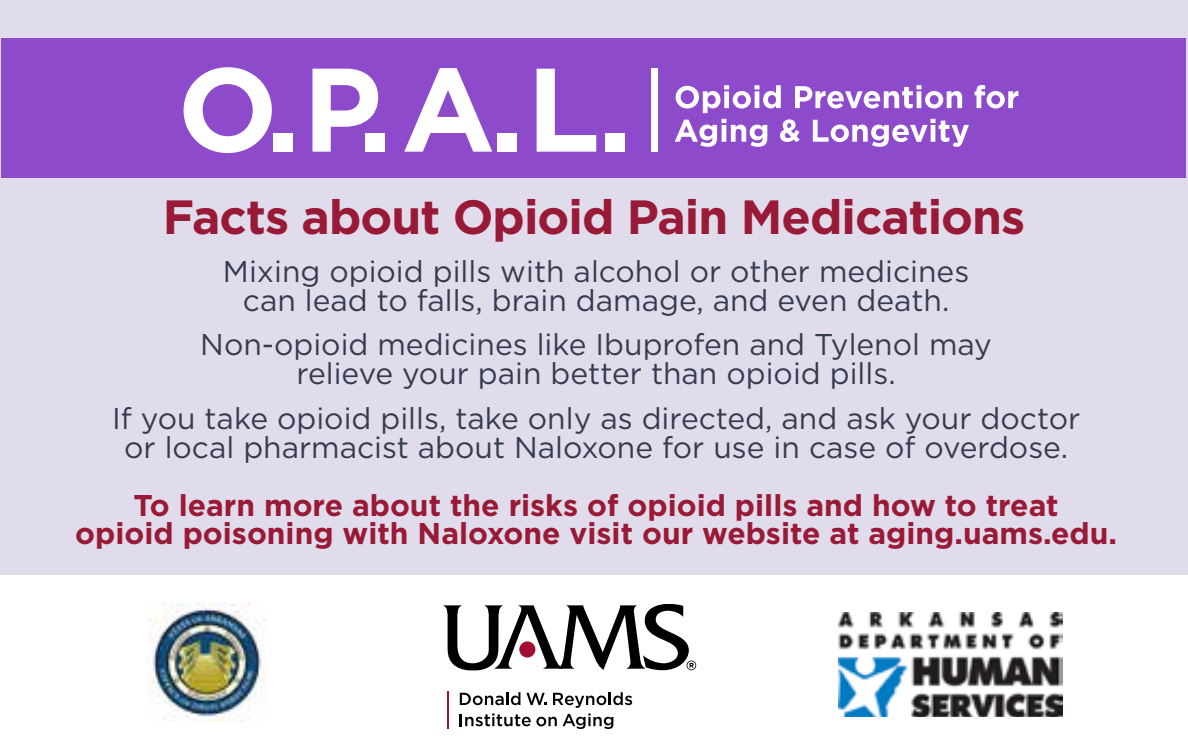
<style>
.page{position:relative;width:1188px;height:756px;background:#fff}
.page>*{position:absolute;margin:0;border:0;box-sizing:border-box;transform-origin:0 0}
.t1{font:700 48px "Gotham";letter-spacing:-.02em;color:#991a37}
.t2{font:30px/28.8px "Gotham";color:#353c4f;text-align:center}
.t3{font:700 30px/28.8px "Gotham";color:#991a37;text-align:center}
</style>
<div class="page">
<div style="left:0;top:0;width:1188px;height:575px;background:#e1dcec"></div>
<div style="left:2px;top:38px;width:1184px;height:140px;background:#8d4acb"></div>
<svg style="left:184px;top:67px;width:88px;height:86px"></svg>
<div style="left:274px;top:133px;width:19px;height:19px;background:#fff"></div>
<svg style="left:313px;top:69px;width:65px;height:83px"></svg>
<div style="left:365px;top:133px;width:20px;height:19px;background:#fff"></div>
<svg style="left:404px;top:68px;width:88px;height:84px"></svg>
<div style="left:498px;top:133px;width:19px;height:19px;background:#fff"></div>
<svg style="left:537px;top:69px;width:59px;height:83px"></svg>
<div style="left:605px;top:133px;width:19px;height:19px;background:#fff"></div>
<div style="left:651px;top:68px;width:7px;height:84px;background:#fff"></div>
<svg style="left:676px;top:85px;width:105px;height:28px"></svg>
<svg style="left:795px;top:85px;width:167px;height:24px"></svg>
<svg style="left:975px;top:85px;width:43px;height:24px"></svg>
<svg style="left:675px;top:119px;width:92px;height:28px"></svg>
<svg style="left:780px;top:119px;width:20px;height:23px"></svg>
<svg style="left:813px;top:119px;width:156px;height:28px"></svg>
<img style="left:147px;top:602px;width:120px;height:120px">
<img style="left:839px;top:612px;width:224px;height:104px">
<svg style="left:460px;top:692px;width:60px;height:13px"></svg>
<svg style="left:526px;top:693px;width:20px;height:12px"></svg>
<svg style="left:553px;top:692px;width:79px;height:16px"></svg>
<svg style="left:460px;top:714px;width:97px;height:12px"></svg>
<svg style="left:563px;top:714px;width:50px;height:15px"></svg>
<hr style="left:447px;top:691px;width:2px;height:37px;background:#a30c33">
<svg style="left:443px;top:605px;width:253px;height:65px"></svg>
<h1 class="t1" style="left:163px;top:185px;width:864px">Facts about Opioid Pain Medications</h1>
<p class="t2" style="left:223px;top:256px;width:748px">Mixing opioid pills with alcohol or other medicines can lead to falls, brain damage, and even death.</p>
<p class="t2" style="left:200px;top:330px;width:793px">Non-opioid medicines like Ibuprofen and Tylenol may relieve your pain better than opioid pills.</p>
<p class="t2" style="left:112px;top:403px;width:970px">If you take opioid pills, take only as directed, and ask your doctor or local pharmacist about Naloxone for use in case of overdose.</p>
<p class="t3" style="left:75px;top:490px;width:1043px">To learn more about the risks of opioid pills and how to treat<br>opioid poisoning with Naloxone visit our website at aging.uams.edu.</p>
</div>
